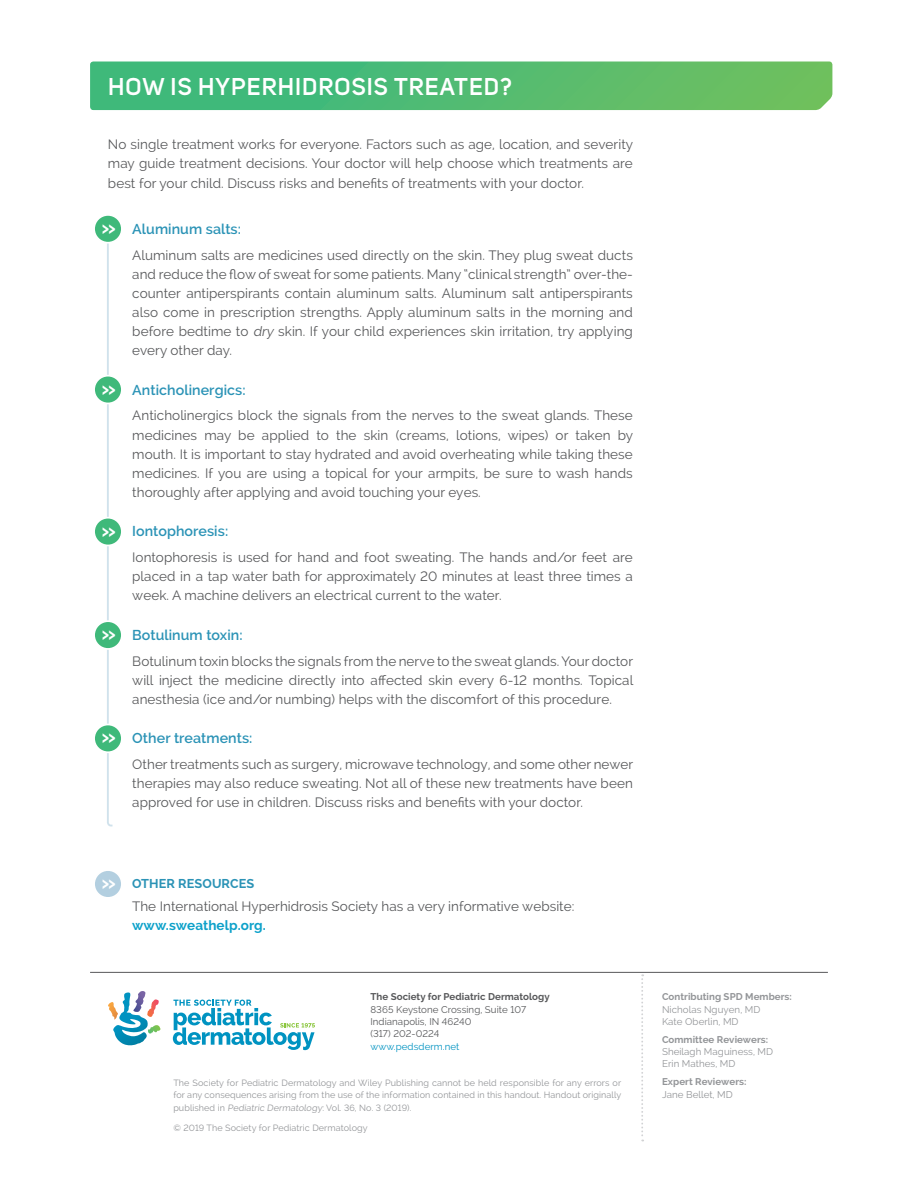
<style>
.page{position:relative;width:918px;height:1188px;background:#fff}
.page>*{position:absolute;margin:0;border:0;box-sizing:border-box;transform-origin:0 0}
.t1{font:600 24px "Uni Sans";letter-spacing:.045em;color:#fff}
.t2{font:700 22.35px "Raleway";color:#fff}
.t3{font:600 14.25px "Raleway";letter-spacing:.005em;color:#2b93b6}
.t4{font:13.5px/19.2px "Raleway";letter-spacing:.005em;color:#57585a;text-align:justify}
.t5{font:700 13.5px "Raleway";letter-spacing:.005em;color:#0da1ca}
.t6{font:700 12.75px "Raleway";letter-spacing:.005em;color:#2b93b6}
.t7{font:9.75px/12.3px "Raleway";letter-spacing:.005em;color:#939598}
.t8{font:9.75px/12.3px "Raleway";letter-spacing:.005em;color:#57585a}
.t9{font:700 9.75px "Raleway";letter-spacing:.005em;color:#939598}
.t10{font:700 9.75px "Raleway";letter-spacing:.005em;color:#57585a}
.t11{font:9.75px "Raleway";letter-spacing:.005em;color:#0093c1}
.t12{font:9px/12.8px "Raleway";letter-spacing:.01em;color:#939598;text-align:justify}
.s1{font-style:italic}
.s2{font-size:22.35px;color:#fff}
</style>
<div class="page">
<svg style="left:641px;top:974px;width:2px;height:167px"></svg>
<svg style="left:108px;top:991px;width:53px;height:55px"></svg>
<svg style="left:173px;top:1000px;width:142px;height:50px"></svg>
<hr style="left:90px;top:972px;width:738px;height:1px;background:#57585a">
<svg style="left:107px;top:244px;width:6px;height:583px"></svg>
<div style="left:94px;top:215px;width:28px;height:28px;background:#3fb97a;border-radius:50%"></div>
<div style="left:93px;top:214px;width:30px;height:30px;border:2px solid #fff;border-radius:50%"></div>
<div style="left:94px;top:376px;width:28px;height:27px;background:#3fb97a;border-radius:50%"></div>
<div style="left:93px;top:375px;width:30px;height:29px;border:2px solid #fff;border-radius:50%"></div>
<div style="left:94px;top:518px;width:28px;height:27px;background:#3fb97a;border-radius:50%"></div>
<div style="left:93px;top:517px;width:30px;height:29px;border:2px solid #fff;border-radius:50%"></div>
<div style="left:94px;top:621px;width:28px;height:28px;background:#3fb97a;border-radius:50%"></div>
<div style="left:93px;top:620px;width:30px;height:30px;border:2px solid #fff;border-radius:50%"></div>
<div style="left:94px;top:725px;width:28px;height:27px;background:#3fb97a;border-radius:50%"></div>
<div style="left:93px;top:724px;width:30px;height:29px;border:2px solid #fff;border-radius:50%"></div>
<svg style="left:90px;top:62px;width:742px;height:48px;background:#52bb70"></svg>
<div style="left:94px;top:870px;width:28px;height:28px;background:#b3cfe0;border-radius:50%"></div>
<div style="left:93px;top:869px;width:30px;height:30px;border:2px solid #fff;border-radius:50%"></div>
<h1 class="t1" style="left:108px;top:69px;width:405px">HOW IS HYPERHIDROSIS TREATED?</h1>
<p class="t4" style="left:108px;top:135px;width:527px">No single treatment works for everyone. Factors such as age, location, and severity may guide treatment decisions. Your doctor will help choose which treatments are best for your child. Discuss risks and benefits of treatments with your doctor.</p>
<p class="t3" style="left:132px;top:220px;width:110px">Aluminum salts:</p>
<p class="t4" style="left:132px;top:245px;width:502px">Aluminum salts are medicines used directly on the skin. They plug sweat ducts and reduce the flow of sweat for some patients. Many “clinical strength” over-the&shy;counter antiperspirants contain aluminum salts. Aluminum salt antiperspirants also come in prescription strengths. Apply aluminum salts in the morning and before bedtime to <span class="s1">dry</span> skin. If your child experiences skin irritation, try applying every other day.</p>
<p class="t3" style="left:132px;top:381px;width:115px">Anticholinergics:</p>
<p class="t4" style="left:132px;top:406px;width:502px">Anticholinergics block the signals from the nerves to the sweat glands. These medicines may be applied to the skin (creams, lotions, wipes) or taken by mouth. It is important to stay hydrated and avoid overheating while taking these medicines. If you are using a topical for your armpits, be sure to wash hands thoroughly after applying and avoid touching your eyes.</p>
<p class="t3" style="left:132px;top:523px;width:97px">Iontophoresis:</p>
<p class="t4" style="left:132px;top:548px;width:502px">Iontophoresis is used for hand and foot sweating. The hands and/or feet are placed in a tap water bath for approximately 20 minutes at least three times a week. A machine delivers an electrical current to the water.</p>
<p class="t3" style="left:132px;top:627px;width:112px">Botulinum toxin:</p>
<p class="t4" style="left:132px;top:651px;width:502px">Botulinum toxin blocks the signals from the nerve to the sweat glands. Your doctor will inject the medicine directly into affected skin every 6-12 months. Topical anesthesia (ice and/or numbing) helps with the discomfort of this procedure.</p>
<p class="t3" style="left:132px;top:730px;width:122px">Other treatments:</p>
<p class="t4" style="left:132px;top:755px;width:502px">Other treatments such as surgery, microwave technology, and some other newer therapies may also reduce sweating. Not all of these new treatments have been approved for use in children. Discuss risks and benefits with your doctor.</p>
<h2 class="t2" style="left:101px;top:214px;width:16px">»</h2>
<h2 class="t2" style="left:101px;top:375px;width:16px">»</h2>
<h2 class="t2" style="left:101px;top:517px;width:16px">»</h2>
<h2 class="t2" style="left:101px;top:620px;width:16px">»</h2>
<h2 class="t2" style="left:101px;top:724px;width:16px">»</h2>
<p class="t6" style="left:101px;top:877px;width:154px"><span class="s2">»</span> OTHER RESOURCES</p>
<p class="t4" style="left:132px;top:896px;width:444px">The International Hyperhidrosis Society has a very informative website:</p>
<p class="t5" style="left:132px;top:917px;width:135px">www.sweathelp.org.</p>
<p class="t10" style="left:370px;top:991px;width:181px">The Society for Pediatric Dermatology</p>
<p class="t8" style="left:370px;top:1003px;width:157px">8365 Keystone Crossing, Suite 107<br>Indianapolis, IN 46240<br>(317) 202-0224</p>
<p class="t11" style="left:370px;top:1041px;width:91px">www.pedsderm.net</p>
<p class="t12" style="left:173px;top:1076px;width:449px">The Society for Pediatric Dermatology and Wiley Publishing cannot be held responsible for any errors or for any consequences arising from the use of the information contained in this handout. Handout originally published in Pediatric Dermatology: Vol. 36, No. 3 (2019).</p>
<p class="t12" style="left:173px;top:1121px;width:196px">© 2019 The Society for Pediatric Dermatology</p>
<p class="t9" style="left:662px;top:991px;width:131px">Contributing SPD Members:</p>
<p class="t7" style="left:662px;top:1003px;width:100px">Nicholas Nguyen, MD<br>Kate Oberlin, MD</p>
<p class="t9" style="left:662px;top:1034px;width:108px">Committee Reviewers:</p>
<p class="t7" style="left:662px;top:1045px;width:113px">Sheilagh Maguiness, MD<br>Erin Mathes, MD</p>
<p class="t9" style="left:662px;top:1076px;width:86px">Expert Reviewers:</p>
<p class="t7" style="left:662px;top:1088px;width:72px">Jane Bellet, MD</p>
</div>
